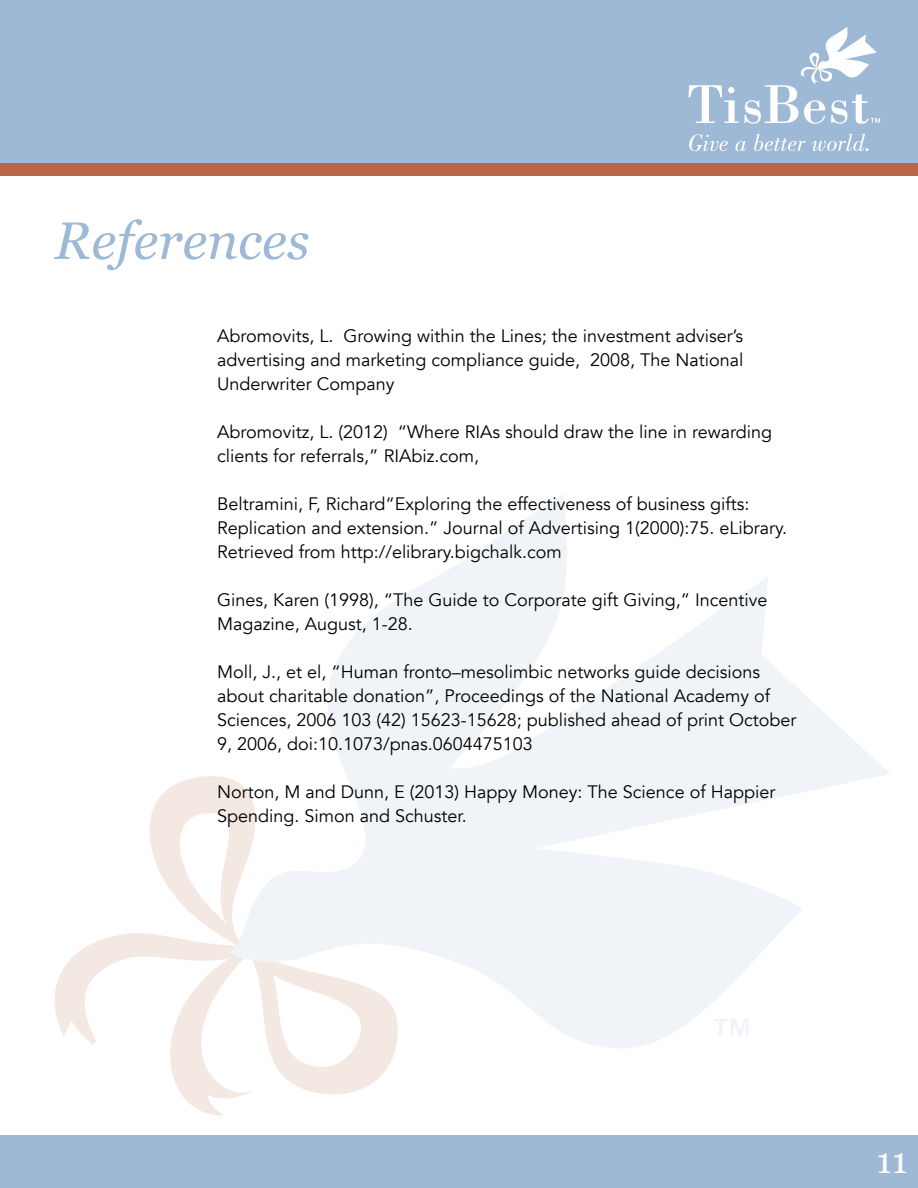
<style>
.page{position:relative;width:918px;height:1188px;background:#fff}
.page>*{position:absolute;margin:0;border:0;box-sizing:border-box;transform-origin:0 0}
.t1{font:italic 52.5px "Georgia";color:#9eb9d5}
.t2{font:36px "Georgia";color:#fff}
.t3{font:18px/24px "Avenir";color:#000}
</style>
<div class="page">
<svg style="left:55px;top:776px;width:340px;height:340px"></svg>
<svg style="left:230px;top:495px;width:660px;height:555px"></svg>
<svg style="left:714px;top:1019px;width:35px;height:17px"></svg>
<div style="left:0;top:0;width:918px;height:163px;background:#9eb9d5"></div>
<svg style="left:689px;top:134px;width:39px;height:17px"></svg>
<svg style="left:735px;top:141px;width:11px;height:10px"></svg>
<svg style="left:754px;top:134px;width:52px;height:17px"></svg>
<svg style="left:812px;top:134px;width:57px;height:17px"></svg>
<svg style="left:689px;top:85px;width:50px;height:38px"></svg>
<svg style="left:745px;top:27px;width:135px;height:97px"></svg>
<div style="left:0;top:163px;width:918px;height:13px;background:#b86645"></div>
<div style="left:0;top:1136px;width:918px;height:52px;background:#9eb9d5"></div>
<h1 class="t1" style="left:55px;top:203px;width:256px">References</h1>
<p class="t3" style="left:217px;top:324px;width:528px;text-align:justify">Abromovits, L. Growing within the Lines; the investment adviser’s advertising and marketing compliance guide, 2008, The National Underwriter Company</p>
<p class="t3" style="left:217px;top:420px;width:557px">Abromovitz, L. (2012) “Where RIAs should draw the line in rewarding clients for referrals,” RIAbiz.com,</p>
<p class="t3" style="left:217px;top:492px;width:572px">Beltramini, F, Richard“Exploring the effectiveness of business gifts:<br>Replication and extension.” Journal of Advertising 1(2000):75. eLibrary.<br>Retrieved from http://elibrary.bigchalk.com</p>
<p class="t3" style="left:217px;top:588px;width:552px">Gines, Karen (1998), “The Guide to Corporate gift Giving,” Incentive<br>Magazine, August, 1-28.</p>
<p class="t3" style="left:217px;top:660px;width:581px">Moll, J., et el, “Human fronto–mesolimbic networks guide decisions about charitable donation”, Proceedings of the National Academy of Sciences, 2006 103 (42) 15623-15628; published ahead of print October 9, 2006, doi:10.1073/pnas.0604475103</p>
<p class="t3" style="left:217px;top:780px;width:560px">Norton, M and Dunn, E (2013) Happy Money: The Science of Happier<br>Spending. Simon and Schuster.</p>
<h2 class="t2" style="left:877px;top:1135px;width:32px">11</h2>
</div>
